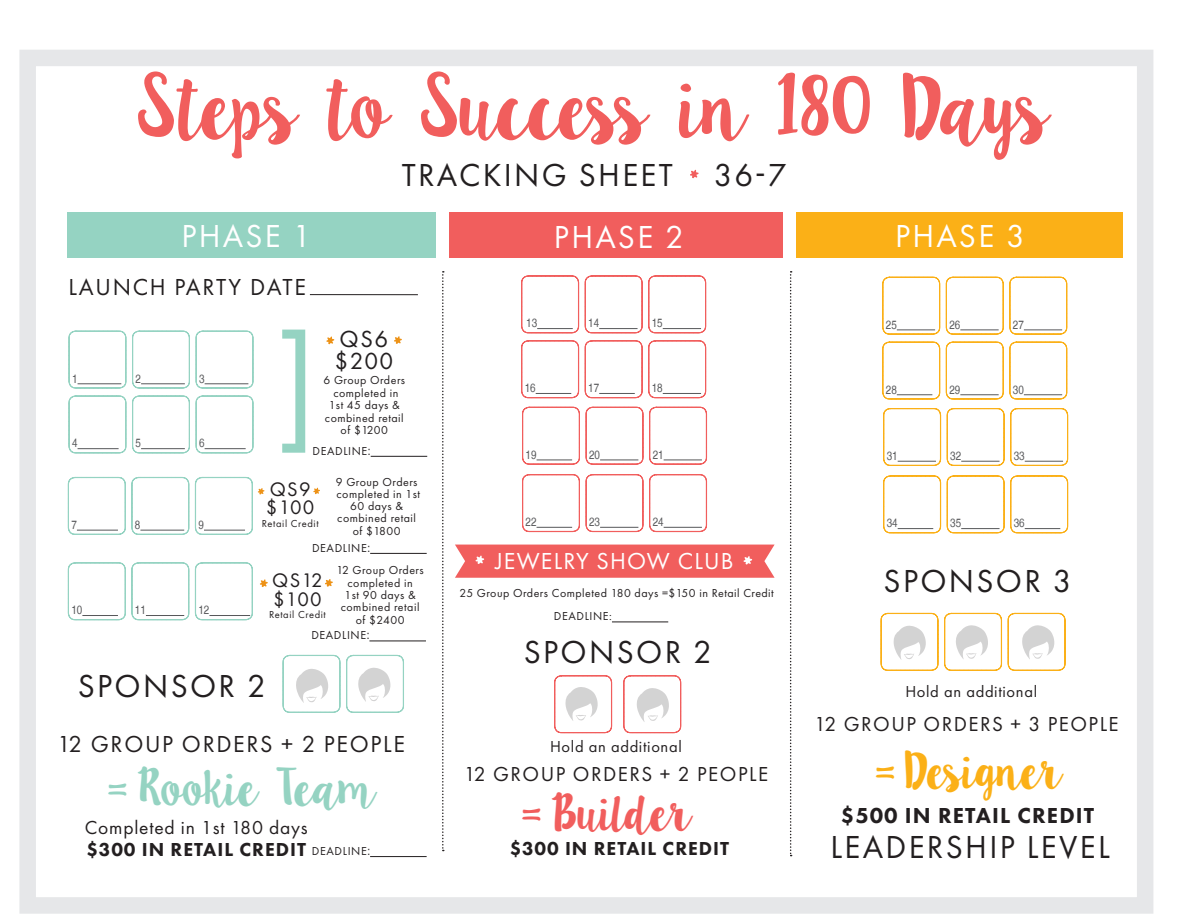
<style>
.page{position:relative;width:1188px;height:918px;background:#fff}
.page>*{position:absolute;margin:0;border:0;box-sizing:border-box;transform-origin:0 0}
.t1{font:72px "Ink Blossoms";letter-spacing:-.11em;color:#f15e5d}
.t2{font:42px "Ink Blossoms";letter-spacing:-.105em;color:#95d3c2}
.t3{font:42px "Ink Blossoms";letter-spacing:-.1em;color:#fbb017}
.t4{font:42px "Ink Blossoms";letter-spacing:-.12em;color:#f15e5d}
.t5{font:33px "Futura PT";letter-spacing:.07em;color:#231f20}
.t6{font:33px "Futura PT";letter-spacing:.07em;color:#fff}
.t7{font:24.15px "Futura PT";letter-spacing:.065em;color:#231f20}
.t8{font:24px "Futura PT";letter-spacing:.07em;color:#231f20}
.t9{font:24px "Futura PT";letter-spacing:.05em;color:#fff}
.t10{font:800 22.5px "Futura PT";letter-spacing:.05em;color:#231f20}
.t11{font:21px "Futura PT";letter-spacing:.07em;color:#231f20}
.t12{font:20.4px "Futura PT";letter-spacing:.06em;color:#231f20}
.t13{font:19.5px/21.6px "Futura PT";letter-spacing:.04em;color:#231f20}
.t14{font:800 19.5px "Futura PT";letter-spacing:.05em;color:#231f20}
.t15{font:16.5px "Futura PT";letter-spacing:.04em;color:#231f20}
.t16{font:12px/12.6px "Futura PT";letter-spacing:.04em;color:#231f20;text-align:center}
.t17{font:12px "Nimbus San Con L";color:#57585a}
.t18{font:10.5px "Futura PT";letter-spacing:.06em;color:#231f20}
.s1{font-family:"Nimbus San Con L"}
.s2{font-weight:800}
</style>
<div class="page">
<div style="left:19px;top:50px;width:1134px;height:864px;border:16px solid #e6e7e9"></div>
<div style="left:796px;top:213px;width:327px;height:45px;background:#fbb017"></div>
<div style="left:449px;top:213px;width:334px;height:45px;background:#f15e5d"></div>
<div style="left:68px;top:212px;width:368px;height:46px;background:#95d3c2"></div>
<svg style="left:68px;top:330px;width:186px;height:59px"></svg>
<hr style="left:205px;top:383px;width:43px;height:1px;background:#57585a">
<svg style="left:68px;top:395px;width:186px;height:59px"></svg>
<hr style="left:78px;top:448px;width:41px;height:1px;background:#57585a">
<svg style="left:282px;top:330px;width:23px;height:123px"></svg>
<svg style="left:68px;top:562px;width:185px;height:58px"></svg>
<hr style="left:82px;top:615px;width:36px;height:1px;background:#57585a">
<svg style="left:521px;top:275px;width:185px;height:59px"></svg>
<hr style="left:663px;top:328px;width:38px;height:1px;background:#57585a">
<svg style="left:521px;top:340px;width:185px;height:58px"></svg>
<hr style="left:536px;top:393px;width:35px;height:1px;background:#57585a">
<svg style="left:522px;top:407px;width:185px;height:58px"></svg>
<hr style="left:537px;top:460px;width:35px;height:1px;background:#57585a">
<svg style="left:522px;top:474px;width:185px;height:58px"></svg>
<hr style="left:537px;top:527px;width:35px;height:1px;background:#57585a">
<svg style="left:882px;top:276px;width:58px;height:59px"></svg>
<hr style="left:897px;top:330px;width:38px;height:1px;background:#57585a">
<svg style="left:946px;top:276px;width:121px;height:59px"></svg>
<hr style="left:1024px;top:330px;width:38px;height:1px;background:#57585a">
<svg style="left:946px;top:341px;width:121px;height:59px"></svg>
<hr style="left:960px;top:394px;width:39px;height:1px;background:#57585a">
<svg style="left:882px;top:341px;width:58px;height:59px"></svg>
<hr style="left:897px;top:394px;width:35px;height:1px;background:#57585a">
<svg style="left:883px;top:408px;width:185px;height:58px"></svg>
<hr style="left:898px;top:461px;width:38px;height:1px;background:#57585a">
<svg style="left:883px;top:475px;width:185px;height:59px"></svg>
<hr style="left:898px;top:528px;width:35px;height:1px;background:#57585a">
<svg style="left:442px;top:271px;width:2px;height:580px"></svg>
<svg style="left:790px;top:271px;width:2px;height:585px"></svg>
<svg style="left:455px;top:545px;width:320px;height:33px;background:#f16564"></svg>
<svg style="left:554px;top:675px;width:58px;height:58px"></svg>
<svg style="left:623px;top:675px;width:58px;height:58px"></svg>
<svg style="left:282px;top:655px;width:122px;height:58px"></svg>
<svg style="left:880px;top:613px;width:186px;height:58px"></svg>
<svg style="left:313px;top:488px;width:7px;height:6px"></svg>
<svg style="left:68px;top:477px;width:196px;height:58px"></svg>
<svg style="left:325px;top:579px;width:8px;height:8px"></svg>
<svg style="left:260px;top:579px;width:8px;height:8px"></svg>
<svg style="left:394px;top:336px;width:8px;height:8px"></svg>
<svg style="left:326px;top:337px;width:8px;height:7px"></svg>
<svg style="left:690px;top:170px;width:9px;height:8px"></svg>
<hr style="left:612px;top:622px;width:56px;height:1px;background:#231f20">
<hr style="left:371px;top:456px;width:56px;height:1px;background:#231f20">
<hr style="left:370px;top:553px;width:57px;height:1px;background:#231f20">
<hr style="left:369px;top:641px;width:57px;height:1px;background:#231f20">
<hr style="left:370px;top:856px;width:57px;height:1px;background:#231f20">
<hr style="left:310px;top:294px;width:108px;height:1px;background:#231f20">
<p class="t1" style="left:135px;top:55px;width:919px">Steps to Success in 180 Days</p>
<p class="t5" style="left:402px;top:155px;width:386px">TRACKING SHEET 36-7</p>
<p class="t6" style="left:181px;top:216px;width:131px">PHASE 1</p>
<p class="t8" style="left:69px;top:273px;width:239px">LAUNCH PARTY DATE</p>
<p class="t17" style="left:72px;top:371px;width:7px">1</p>
<p class="t17" style="left:136px;top:371px;width:7px">2</p>
<p class="t17" style="left:199px;top:371px;width:7px">3</p>
<p class="t17" style="left:72px;top:436px;width:7px">4</p>
<p class="t17" style="left:136px;top:436px;width:7px">5</p>
<p class="t17" style="left:199px;top:436px;width:7px">6</p>
<p class="t7" style="left:340px;top:325px;width:50px">QS6</p>
<p class="t7" style="left:335px;top:347px;width:60px">$200</p>
<p class="t16" style="left:323px;top:374px;width:83px">6 Group Orders</p>
<p class="t16" style="left:333px;top:386px;width:67px">completed in</p>
<p class="t16" style="left:329px;top:399px;width:73px">1st 45 days &amp;</p>
<p class="t16" style="left:325px;top:411px;width:80px">combined retail</p>
<p class="t16" style="left:341px;top:424px;width:49px">of $1200</p>
<p class="t16" style="left:313px;top:444px;width:60px">DEADLINE<span class="s1">:</span></p>
<p class="t6" style="left:554px;top:217px;width:131px">PHASE 2</p>
<p class="t17" style="left:526px;top:316px;width:12px">13</p>
<p class="t17" style="left:588px;top:316px;width:12px">14</p>
<p class="t17" style="left:652px;top:316px;width:12px">15</p>
<p class="t17" style="left:525px;top:381px;width:12px">16</p>
<p class="t17" style="left:588px;top:381px;width:12px">17</p>
<p class="t17" style="left:652px;top:381px;width:12px">18</p>
<p class="t17" style="left:526px;top:447px;width:12px">19</p>
<p class="t17" style="left:589px;top:447px;width:12px">20</p>
<p class="t17" style="left:653px;top:447px;width:12px">21</p>
<p class="t17" style="left:71px;top:518px;width:7px">7</p>
<p class="t17" style="left:135px;top:518px;width:7px">8</p>
<p class="t17" style="left:199px;top:518px;width:7px">9</p>
<p class="t17" style="left:71px;top:603px;width:12px">10</p>
<p class="t17" style="left:135px;top:603px;width:12px">11</p>
<p class="t17" style="left:199px;top:603px;width:12px">12</p>
<p class="t16" style="left:336px;top:476px;width:83px">9 Group Orders</p>
<p class="t16" style="left:337px;top:488px;width:85px">completed in 1st</p>
<p class="t16" style="left:350px;top:500px;width:54px">60 days &amp;</p>
<p class="t16" style="left:337px;top:512px;width:80px">combined retail</p>
<p class="t16" style="left:353px;top:525px;width:49px">of $1800</p>
<p class="t16" style="left:337px;top:564px;width:89px">12 Group Orders completed in</p>
<p class="t16" style="left:345px;top:589px;width:73px">1st 90 days &amp;</p>
<p class="t16" style="left:341px;top:601px;width:80px">combined retail</p>
<p class="t16" style="left:356px;top:614px;width:50px">of $2400</p>
<p class="t12" style="left:270px;top:477px;width:42px">QS9</p>
<p class="t12" style="left:266px;top:495px;width:50px">$100</p>
<p class="t18" style="left:262px;top:517px;width:58px">Retail Credit</p>
<p class="t16" style="left:312px;top:542px;width:60px">DEADLINE<span class="s1">:</span></p>
<p class="t12" style="left:272px;top:569px;width:52px">QS12</p>
<p class="t12" style="left:273px;top:587px;width:50px">$100</p>
<p class="t18" style="left:269px;top:608px;width:58px">Retail Credit</p>
<p class="t16" style="left:311px;top:629px;width:60px">DEADLINE<span class="s1">:</span></p>
<p class="t17" style="left:526px;top:515px;width:12px">22</p>
<p class="t17" style="left:589px;top:515px;width:12px">23</p>
<p class="t17" style="left:653px;top:515px;width:12px">24</p>
<p class="t9" style="left:495px;top:547px;width:240px">JEWELRY SHOW CLUB</p>
<p class="t16" style="left:460px;top:586px;width:316px">25 Group Orders Completed 180 days =$150 in Retail Credit</p>
<p class="t16" style="left:554px;top:610px;width:60px">DEADLINE:</p>
<p class="t5" style="left:524px;top:633px;width:189px">SPONSOR 2</p>
<p class="t6" style="left:895px;top:217px;width:131px">PHASE 3</p>
<p class="t17" style="left:886px;top:317px;width:12px">25</p>
<p class="t17" style="left:949px;top:317px;width:12px">26</p>
<p class="t17" style="left:1013px;top:317px;width:12px">27</p>
<p class="t17" style="left:886px;top:382px;width:12px">28</p>
<p class="t17" style="left:949px;top:382px;width:12px">29</p>
<p class="t17" style="left:1013px;top:382px;width:12px">30</p>
<p class="t17" style="left:887px;top:449px;width:12px">31</p>
<p class="t17" style="left:950px;top:449px;width:12px">32</p>
<p class="t17" style="left:1014px;top:449px;width:12px">33</p>
<p class="t17" style="left:887px;top:516px;width:12px">34</p>
<p class="t17" style="left:950px;top:516px;width:12px">35</p>
<p class="t17" style="left:1014px;top:516px;width:12px">36</p>
<p class="t5" style="left:884px;top:562px;width:189px">SPONSOR 3</p>
<p class="t5" style="left:78px;top:666px;width:189px">SPONSOR 2</p>
<p class="t8" style="left:57px;top:730px;width:349px">12 GROUP ORDERS + 2 PEOPLE</p>
<p class="t2" style="left:108px;top:757px;width:272px">= Rookie Team</p>
<p class="t15" style="left:905px;top:682px;width:133px">Hold an additional</p>
<p class="t11" style="left:814px;top:712px;width:306px">12 GROUP ORDERS + 3 PEOPLE</p>
<p class="t3" style="left:875px;top:741px;width:189px">= Designer</p>
<p class="t15" style="left:550px;top:737px;width:133px">Hold an additional</p>
<p class="t11" style="left:464px;top:761px;width:306px">12 GROUP ORDERS + 2 PEOPLE</p>
<p class="t4" style="left:522px;top:782px;width:172px">= Builder</p>
<p class="t10" style="left:841px;top:801px;width:255px">$500 IN RETAIL CREDIT</p>
<p class="t13" style="left:85px;top:817px;width:224px">Completed in 1st 180 days <span class="s2">$300 IN RETAIL CREDIT</span></p>
<p class="t16" style="left:312px;top:845px;width:60px">DEADLINE<span class="s1">:</span></p>
<p class="t5" style="left:830px;top:827px;width:281px">LEADERSHIP LEVEL</p>
<p class="t14" style="left:510px;top:836px;width:221px">$300 IN RETAIL CREDIT</p>
</div>
